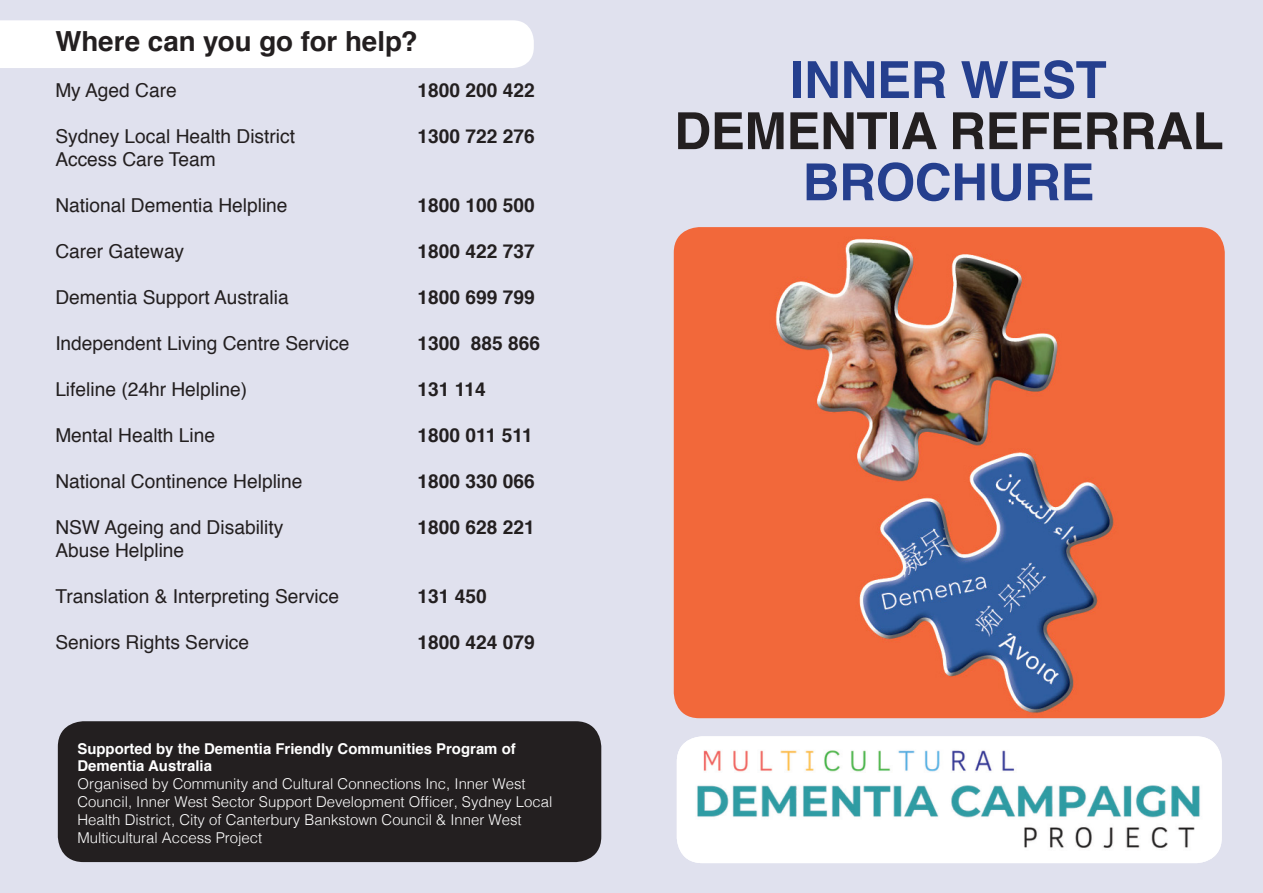
<style>
.page{position:relative;width:1263px;height:893px;background:#e0e1ee}
.page>*{position:absolute;margin:0;border:0;box-sizing:border-box;transform-origin:0 0}
.t1{font:700 51.15px/51.2px "Helvetica";letter-spacing:-.01em;color:#253f8e;text-align:center}
.t2{font:700 27.75px "Helvetica";letter-spacing:-.005em;color:#231f20}
.t3{font:19.2px "Helvetica";color:#231f20}
.t4{font:700 19.2px "Helvetica";color:#231f20}
.t5{font:300 14.85px/17.9px "Helvetica";color:#fff}
.t6{font:700 14.85px/17.9px "Helvetica";color:#fff}
.s1{color:#231f20}
</style>
<div class="page">
<div style="left:0;top:20px;width:534px;height:48px;background:#fff"></div>
<img style="left:674px;top:227px;width:551px;height:491px">
<img style="left:677px;top:736px;width:545px;height:127px">
<div style="left:58px;top:721px;width:543px;height:141px;background:#231f20;border-radius:26px"></div>
<p class="t2" style="left:55px;top:18px;width:364px">Where can you go for help?</p>
<p class="t3" style="left:55px;top:75px;width:123px">My Aged Care</p>
<p class="t4" style="left:417px;top:74px;width:119px">1800 200 422</p>
<p class="t3" style="left:55px;top:121px;width:241px">Sydney Local Health District</p>
<p class="t4" style="left:417px;top:120px;width:119px">1300 722 276</p>
<p class="t3" style="left:55px;top:144px;width:162px">Access Care Team</p>
<p class="t3" style="left:55px;top:190px;width:234px">National Dementia Helpline</p>
<p class="t4" style="left:417px;top:189px;width:119px">1800 100 500</p>
<p class="t3" style="left:55px;top:236px;width:130px">Carer Gateway</p>
<p class="t4" style="left:417px;top:235px;width:119px">1800 422 737</p>
<p class="t3" style="left:55px;top:282px;width:235px">Dementia Support Australia</p>
<p class="t4" style="left:417px;top:281px;width:119px">1800 699 799</p>
<p class="t3" style="left:55px;top:328px;width:296px">Independent Living Centre Service</p>
<p class="t4" style="left:417px;top:327px;width:124px">1300 885 866</p>
<p class="t3" style="left:55px;top:374px;width:193px">Lifeline (24hr Helpline)</p>
<p class="t4" style="left:417px;top:373px;width:70px">131 114</p>
<p class="t3" style="left:55px;top:420px;width:161px">Mental Health Line</p>
<p class="t4" style="left:417px;top:419px;width:117px">1800 011 511</p>
<p class="t3" style="left:55px;top:466px;width:249px">National Continence Helpline</p>
<p class="t4" style="left:417px;top:465px;width:119px">1800 330 066</p>
<p class="t3" style="left:55px;top:512px;width:229px">NSW Ageing and Disability</p>
<p class="t4" style="left:417px;top:511px;width:119px">1800 628 221</p>
<p class="t3" style="left:55px;top:535px;width:130px">Abuse Helpline</p>
<p class="t3" style="left:55px;top:581px;width:285px">Translation &amp; Interpreting Service</p>
<p class="t4" style="left:417px;top:580px;width:71px">131 450</p>
<p class="t3" style="left:55px;top:627px;width:195px">Seniors Rights Service</p>
<p class="t4" style="left:417px;top:626px;width:119px">1800 424 079</p>
<p class="t6" style="left:77px;top:739px;width:440px">Supported by the Dementia Friendly Communities Program of<br>Dementia Australia</p>
<p class="t5" style="left:77px;top:774px;width:476px">Organised by Community and Cultural Connections Inc, Inner West Council, Inner West Sector Support Development Officer, Sydney Local Health District, City of Canterbury Bankstown Council &amp; Inner West Multicultural Access Project</p>
<p class="t1" style="left:674px;top:55px;width:551px">INNER WEST<br><span class="s1">DEMENTIA REFERRAL<br></span>BROCHURE</p>
</div>
